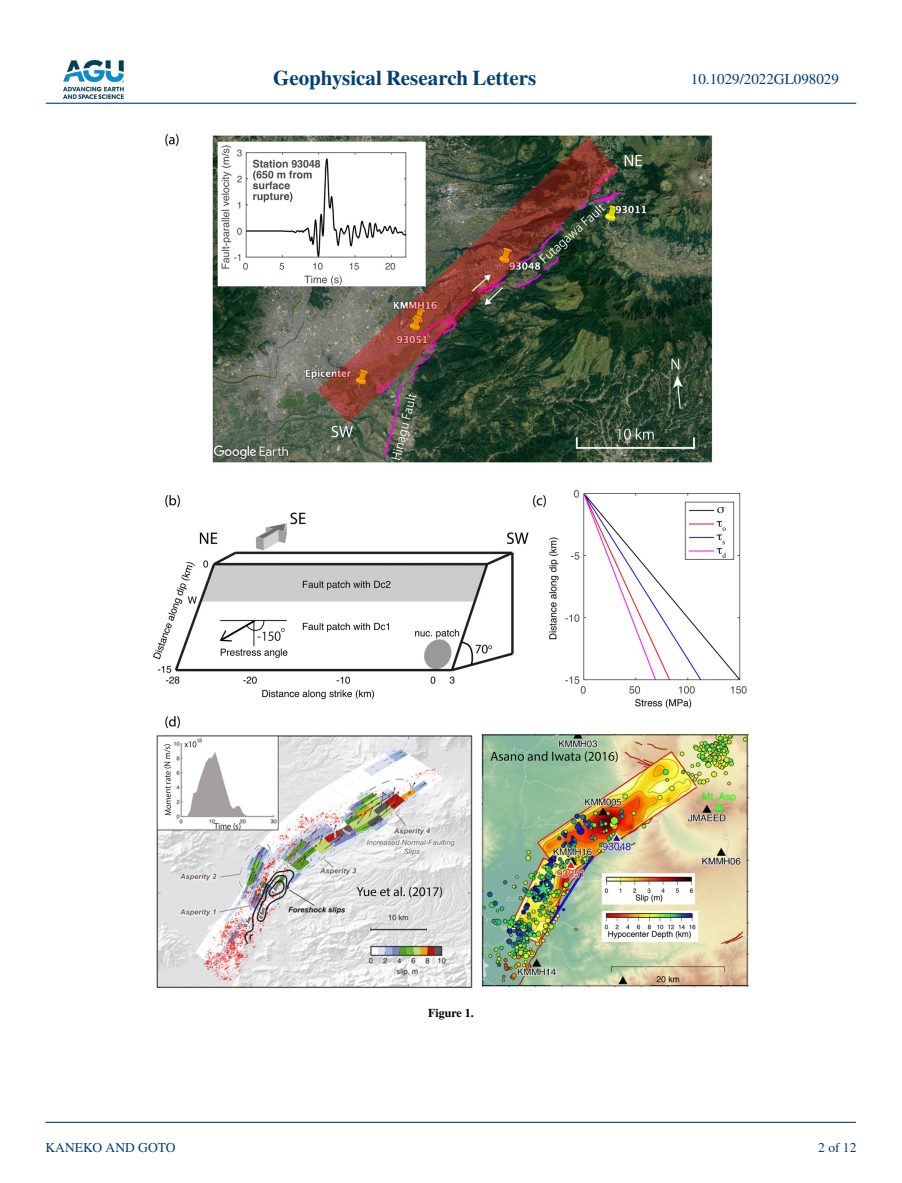
<style>
.page{position:relative;width:902px;height:1183px;background:#fff}
.page>*{position:absolute;margin:0;border:0;box-sizing:border-box;transform-origin:0 0}
.t1{font:700 21px "STIX";color:#004174}
.t2{font:15px "STIX";color:#004174}
.t3{font:13.5px "STIX";color:#004174}
.t4{font:700 12px "STIX";color:#000}
</style>
<div class="page">
<img style="left:63px;top:60px;width:60px;height:39px">
<hr style="left:46px;top:103px;width:810px;height:1px;background:#004174">
<hr style="left:45px;top:1121px;width:810px;height:1px;background:#004174">
<img style="left:153px;top:134px;width:596px;height:853px">
<p class="t1" style="left:273px;top:66px;width:265px">Geophysical Research Letters</p>
<p class="t2" style="left:691px;top:69px;width:149px">10.1029/2022GL098029</p>
<p class="t3" style="left:45px;top:1138px;width:132px">KANEKO AND GOTO</p>
<p class="t4" style="left:428px;top:1005px;width:47px">Figure 1.</p>
<p class="t3" style="left:818px;top:1138px;width:40px">2 of 12</p>
</div>
